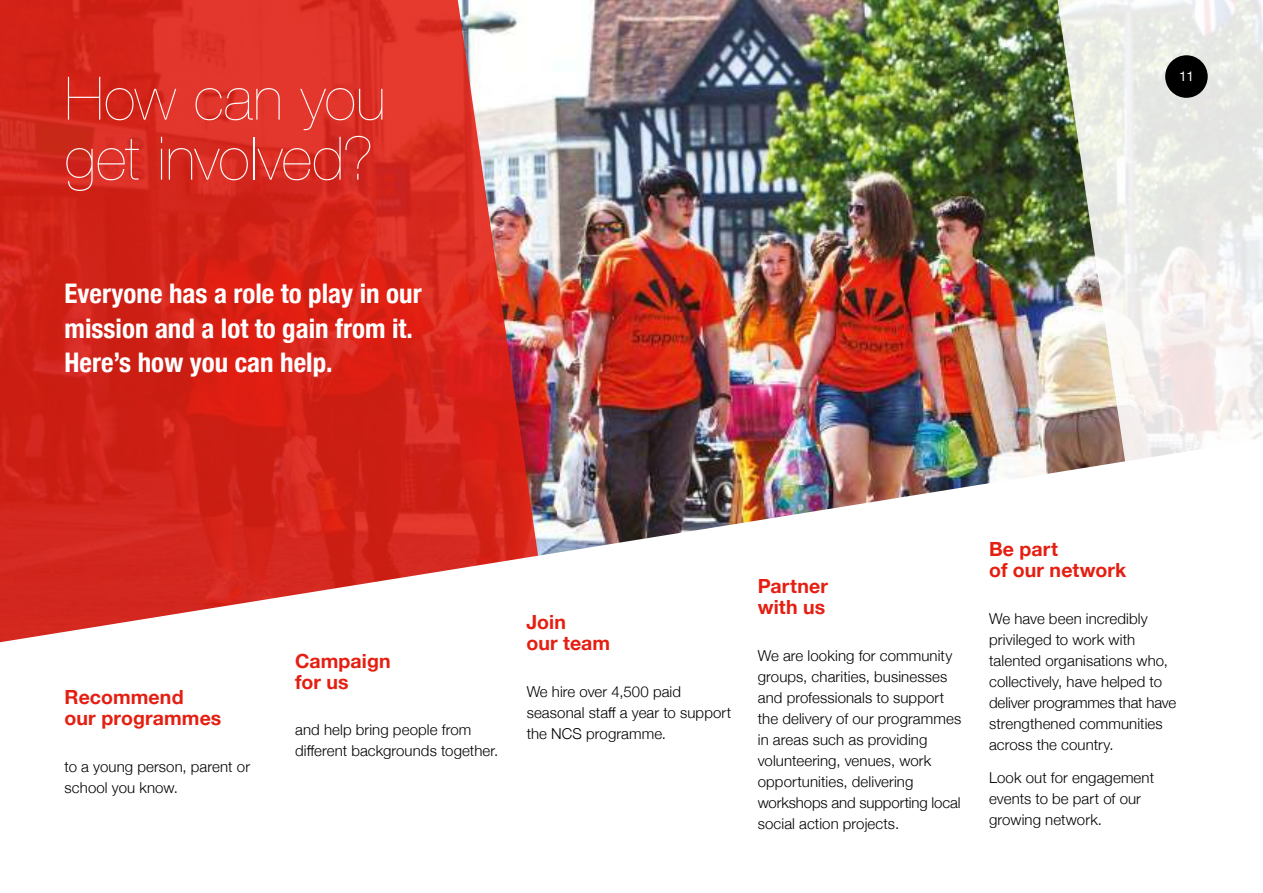
<style>
.page{position:relative;width:1263px;height:893px;background:#fff}
.page>*{position:absolute;margin:0;border:0;box-sizing:border-box;transform-origin:0 0}
.t1{font:200 60px/60px "Helvetica Neue";color:#fff}
.t2{font:700 condensed 27px/34.5px "Helvetica Neue";color:#fff}
.t3{font:700 19.5px/21px "Helvetica Neue";letter-spacing:.005em;color:#e41f12}
.t4{font:300 15px/21px "Helvetica Neue";letter-spacing:.005em;color:#000}
.t5{font:13.5px "Helvetica Neue";color:#fff}
</style>
<div class="page">
<img style="left:587px;top:0;width:469px;height:439px">
<svg style="left:0;top:0;width:587px;height:439px;background:#d53d34"></svg>
<svg style="left:1056px;top:0;width:207px;height:439px;fill:#ebebe6"></svg>
<div style="left:1165px;top:55px;width:43px;height:43px;background:#000;border-radius:50%"></div>
<img style="left:0;top:439px;width:1203px;height:204px">
<h1 class="t1" style="left:65px;top:73px;width:323px">How can you get involved?</h1>
<h2 class="t2" style="left:65px;top:275px;width:358px">Everyone has a role to play in our mission and a lot to gain from it.<br>Here’s how you can help.</h2>
<p class="t5" style="left:1178px;top:73px;width:17px">11</p>
<h3 class="t3" style="left:65px;top:688px;width:158px">Recommend<br>our programmes</h3>
<p class="t4" style="left:65px;top:757px;width:187px">to a young person, parent or school you know.</p>
<h3 class="t3" style="left:295px;top:652px;width:97px">Campaign for us</h3>
<p class="t4" style="left:295px;top:721px;width:205px">and help bring people from different backgrounds together.</p>
<h3 class="t3" style="left:526px;top:613px;width:85px">Join<br>our team</h3>
<p class="t4" style="left:527px;top:682px;width:206px">We hire over 4,500 paid seasonal staff a year to support the NCS programme.</p>
<h3 class="t3" style="left:758px;top:577px;width:72px">Partner with us</h3>
<p class="t4" style="left:758px;top:644px;width:205px">We are looking for community groups, charities, businesses and professionals to support the delivery of our programmes in areas such as providing volunteering, venues, work opportunities, delivering workshops and supporting local social action projects.</p>
<h3 class="t3" style="left:989px;top:540px;width:139px">Be part<br>of our network</h3>
<p class="t4" style="left:989px;top:609px;width:189px">We have been incredibly privileged to work with talented organisations who, collectively, have helped to deliver programmes that have strengthened communities across the country.</p>
<p class="t4" style="left:989px;top:766px;width:166px">Look out for engagement events to be part of our growing network.</p>
</div>
